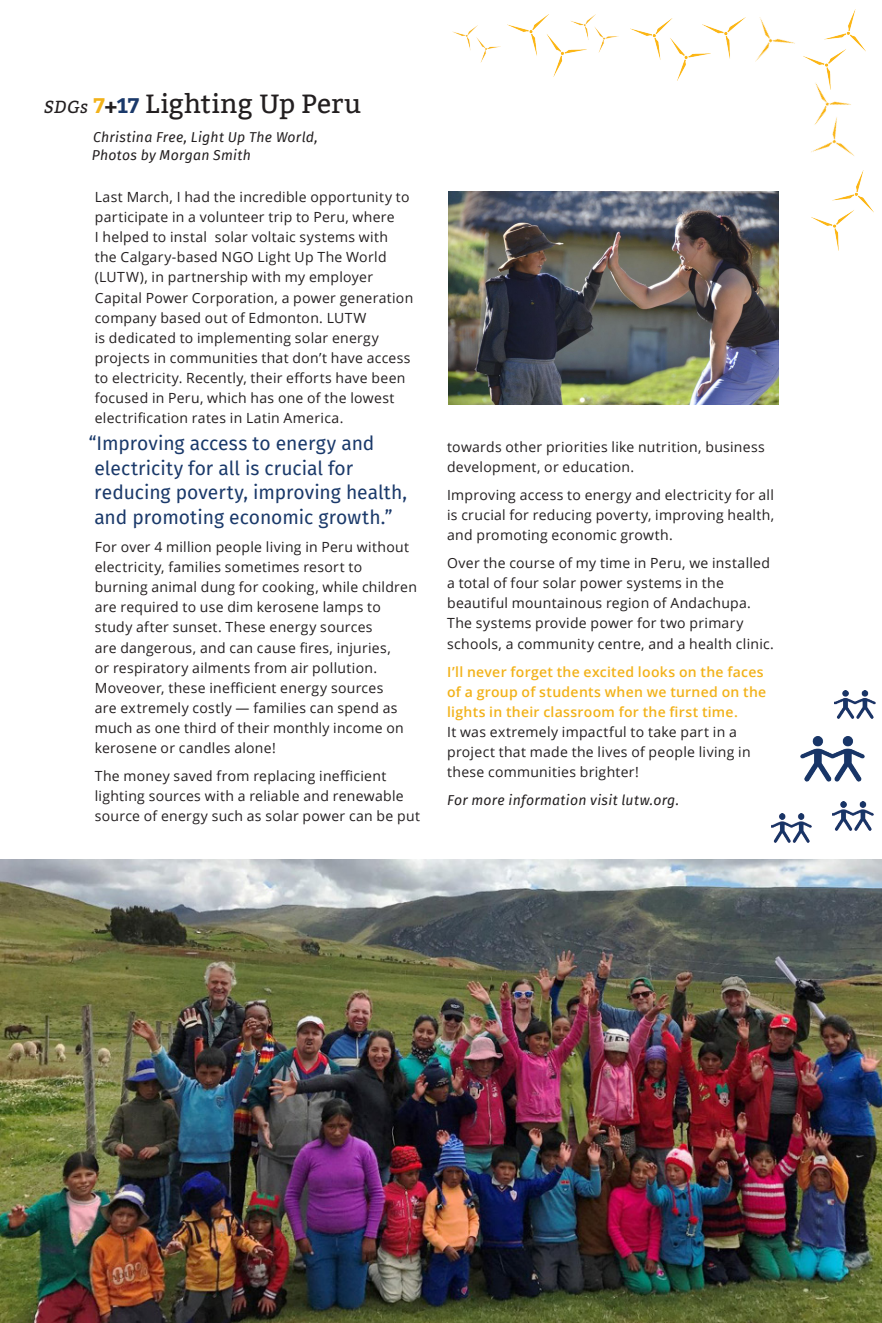
<style>
.page{position:relative;width:882px;height:1323px;background:#fff}
.page>*{position:absolute;margin:0;border:0;box-sizing:border-box;transform-origin:0 0}
.t1{font:26.25px "Bitter";letter-spacing:.005em;color:#231f20}
.pull_quote{font:19.25px/24.5px "Fira Sans";color:#1a396a}
.paragraph_main{font:14px/20.1px "Open Sans";letter-spacing:.02em;color:#231f20}
.paragraph_main-2{font:600 14px/20.1px "Open Sans";letter-spacing:.02em;color:#f2b21a}
.final_remark{font:italic 14px/17.5px "Fira Sans";letter-spacing:.02em;color:#231f20}
.s1{font-style:italic;font-size:17.5px}
.s2{font-weight:700;font-size:21px;color:#f2b21a}
.s3{font-weight:700;font-size:21px}
.s4{font-weight:700;font-size:21px;color:#1a396a}
.s5{font-weight:400;color:#231f20}
</style>
<div class="page">
<img style="left:631px;top:18px;width:72px;height:62px">
<img style="left:587px;top:15px;width:31px;height:37px">
<img style="left:453px;top:25px;width:48px;height:38px">
<img style="left:507px;top:15px;width:80px;height:62px">
<img style="left:804px;top:9px;width:62px;height:67px">
<img style="left:812px;top:176px;width:62px;height:74px">
<img style="left:811px;top:76px;width:53px;height:100px">
<img style="left:703px;top:24px;width:32px;height:34px">
<img style="left:735px;top:17px;width:69px;height:45px">
<img style="left:448px;top:191px;width:331px;height:214px">
<img style="left:0;top:860px;width:882px;height:463px">
<img style="left:771px;top:814px;width:41px;height:29px">
<img style="left:835px;top:690px;width:41px;height:29px">
<img style="left:801px;top:737px;width:63px;height:44px">
<img style="left:833px;top:802px;width:40px;height:29px">
<p class="t1" style="left:44px;top:88px;width:319px"><span class="s1">SDGs</span> <span class="s2">7</span><span class="s3">+</span><span class="s4">17</span> Lighting Up Peru</p>
<p class="final_remark" style="left:92px;top:128px;width:228px">Christina Free, Light Up The World,<br>Photos by Morgan Smith</p>
<p class="paragraph_main" style="left:95px;top:186px;width:320px">Last March, I had the incredible opportunity to participate in a volunteer trip to Peru, where<br>I helped to instal solar voltaic systems with the Calgary-based NGO Light Up The World (LUTW), in partnership with my employer Capital Power Corporation, a power generation company based out of Edmonton. LUTW<br>is dedicated to implementing solar energy projects in communities that don’t have access to electricity. Recently, their efforts have been focused in Peru, which has one of the lowest electrification rates in Latin America.</p>
<p class="pull_quote" style="left:89px;top:431px;width:320px">“Improving access to energy and electricity for all is crucial for reducing poverty, improving health, and promoting economic growth.”</p>
<p class="paragraph_main" style="left:95px;top:536px;width:324px">For over 4 million people living in Peru without electricity, families sometimes resort to burning animal dung for cooking, while children are required to use dim kerosene lamps to study after sunset. These energy sources<br>are dangerous, and can cause fires, injuries,<br>or respiratory ailments from air pollution.<br>Moveover, these inefficient energy sources<br>are extremely costly — families can spend as much as one third of their monthly income on kerosene or candles alone!</p>
<p class="paragraph_main" style="left:95px;top:766px;width:327px">The money saved from replacing inefficient lighting sources with a reliable and renewable source of energy such as solar power can be put</p>
<p class="paragraph_main" style="left:447px;top:436px;width:319px">towards other priorities like nutrition, business development, or education.</p>
<p class="paragraph_main" style="left:447px;top:484px;width:329px;text-align:justify">Improving access to energy and electricity for all is crucial for reducing poverty, improving health, and promoting economic growth.</p>
<p class="paragraph_main" style="left:447px;top:553px;width:328px">Over the course of my time in Peru, we installed a total of four solar power systems in the beautiful mountainous region of Andachupa.<br>The systems provide power for two primary schools, a community centre, and a health clinic.</p>
<p class="paragraph_main-2" style="left:447px;top:661px;width:321px">I’ll never forget the excited looks on the faces of a group of students when we turned on the lights in their classroom for the first time.<br><span class="s5">It was extremely impactful to take part in a project that made the lives of people living in these communities brighter!</span></p>
<p class="final_remark" style="left:447px;top:791px;width:234px">For more information visit lutw.org.</p>
</div>
